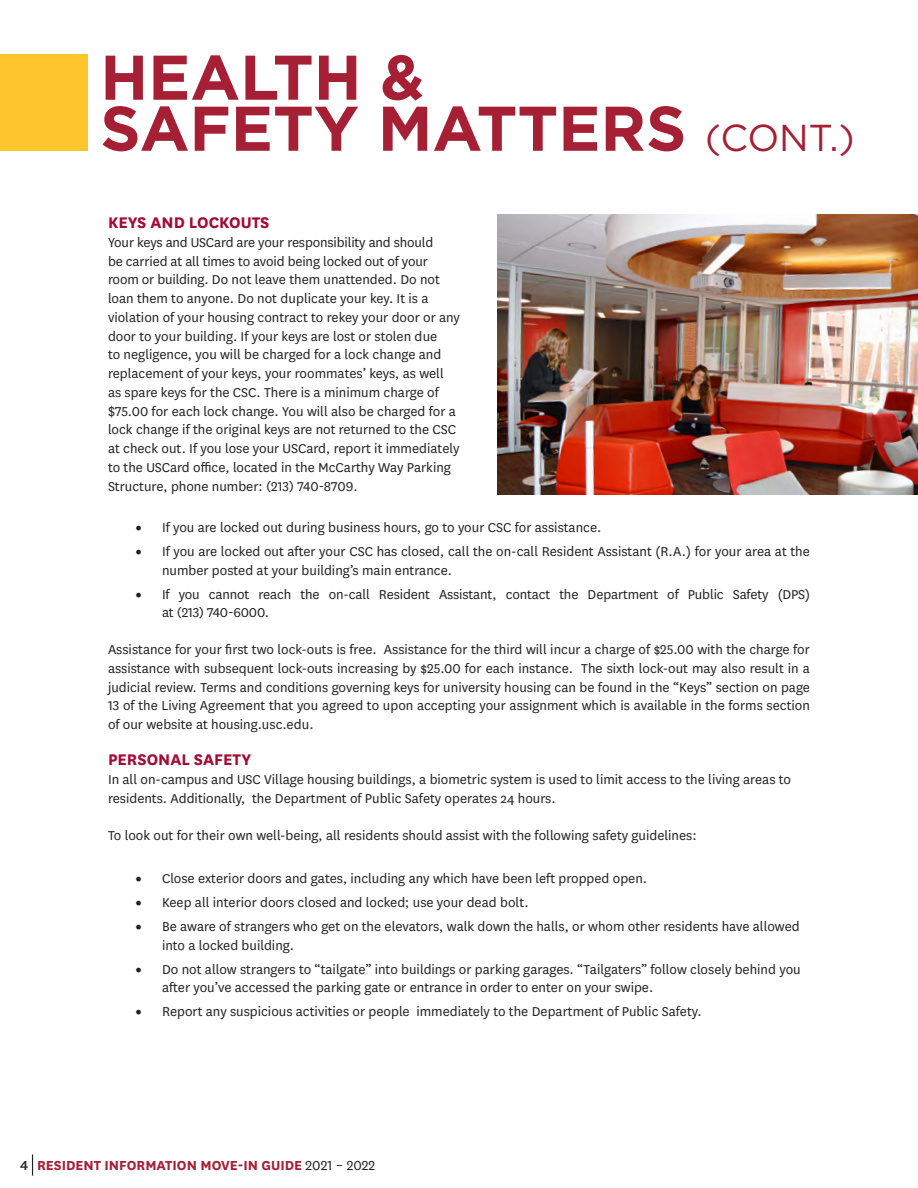
<style>
.page{position:relative;width:918px;height:1188px;background:#fff}
.page>*{position:absolute;margin:0;border:0;box-sizing:border-box;transform-origin:0 0}
.t1{font:700 63px/51px "Gotham";color:#a62035}
.t2{font:700 18px "National";color:#a30a34}
.t3{font:700 15.3px "National";color:#a62035}
.t4{font:15px/18.8px "National";color:#231f20}
.s1{font-weight:400;font-size:37.5px}
.s2{font-family:"Minion Pro";font-size:18px}
.s3{font-weight:500;color:#231f20}
.s4{font-weight:400;color:#231f20}
</style>
<div class="page">
<svg style="left:32px;top:1155px;width:1px;height:21px"></svg>
<img style="left:498px;top:215px;width:420px;height:280px">
<div style="left:0;top:54px;width:87px;height:97px;background:#ffc52d"></div>
<p class="t1" style="left:100px;top:52px;width:756px">HEALTH &amp;<br>SAFETY MATTERS <span class="s1">(CONT.)</span></p>
<p class="t2" style="left:108px;top:210px;width:163px">KEYS AND LOCKOUTS</p>
<p class="t4" style="left:108px;top:232px;width:354px">Your keys and USCard are your responsibility and should<br>be carried at all times to avoid being locked out of your room or building. Do not leave them unattended. Do not loan them to anyone. Do not duplicate your key. It is a violation of your housing contract to rekey your door or any door to your building. If your keys are lost or stolen due<br>to negligence, you will be charged for a lock change and replacement of your keys, your roommates’ keys, as well as spare keys for the CSC. There is a minimum charge of $75.00 for each lock change. You will also be charged for a lock change if the original keys are not returned to the CSC at check out. If you lose your USCard, report it immediately to the USCard office, located in the McCarthy Way Parking Structure, phone number: (213) 740-8709.</p>
<p class="t4" style="left:135px;top:517px;width:468px"><span class="s2">•</span> If you are locked out during business hours, go to your CSC for assistance.</p>
<p class="t4" style="left:162px;top:541px;width:649px;text-indent:-27px"><span class="s2">•</span> If you are locked out after your CSC has closed, call the on-call Resident Assistant (R.A.) for your area at the number posted at your building’s main entrance.</p>
<p class="t4" style="left:162px;top:584px;width:650px;line-height:18px;text-indent:-27px"><span class="s2">•</span> If you cannot reach the on-call Resident Assistant, contact the Department of Public Safety (DPS) at (213) 740-6000.</p>
<p class="t4" style="left:108px;top:639px;width:704px;text-align:justify">Assistance for your first two lock-outs is free. Assistance for the third will incur a charge of $25.00 with the charge for assistance with subsequent lock-outs increasing by $25.00 for each instance. The sixth lock-out may also result in a judicial review. Terms and conditions governing keys for university housing can be found in the “Keys” section on page 13 of the Living Agreement that you agreed to upon accepting your assignment which is available in the forms section of our website at housing.usc.edu.</p>
<p class="t2" style="left:108px;top:747px;width:145px">PERSONAL SAFETY</p>
<p class="t4" style="left:108px;top:769px;width:685px">In all on-campus and USC Village housing buildings, a biometric system is used to limit access to the living areas to residents. Additionally, the Department of Public Safety operates 24 hours.</p>
<p class="t4" style="left:108px;top:826px;width:590px">To look out for their own well-being, all residents should assist with the following safety guidelines:</p>
<p class="t4" style="left:135px;top:868px;width:514px"><span class="s2">•</span> Close exterior doors and gates, including any which have been left propped open.</p>
<p class="t4" style="left:135px;top:892px;width:395px"><span class="s2">•</span> Keep all interior doors closed and locked; use your dead bolt.</p>
<p class="t4" style="left:162px;top:916px;width:639px;text-indent:-27px"><span class="s2">•</span> Be aware of strangers who get on the elevators, walk down the halls, or whom other residents have allowed into a locked building.</p>
<p class="t4" style="left:162px;top:959px;width:640px;text-indent:-27px"><span class="s2">•</span> Do not allow strangers to “tailgate” into buildings or parking garages. “Tailgaters” follow closely behind you after you’ve accessed the parking gate or entrance in order to enter on your swipe.</p>
<p class="t4" style="left:135px;top:1002px;width:568px"><span class="s2">•</span> Report any suspicious activities or people immediately to the Department of Public Safety.</p>
<p class="t3" style="left:20px;top:1154px;width:357px"><span class="s3">4</span> RESIDENT INFORMATION MOVE-IN GUIDE <span class="s4">2021 – 2022</span></p>
</div>
